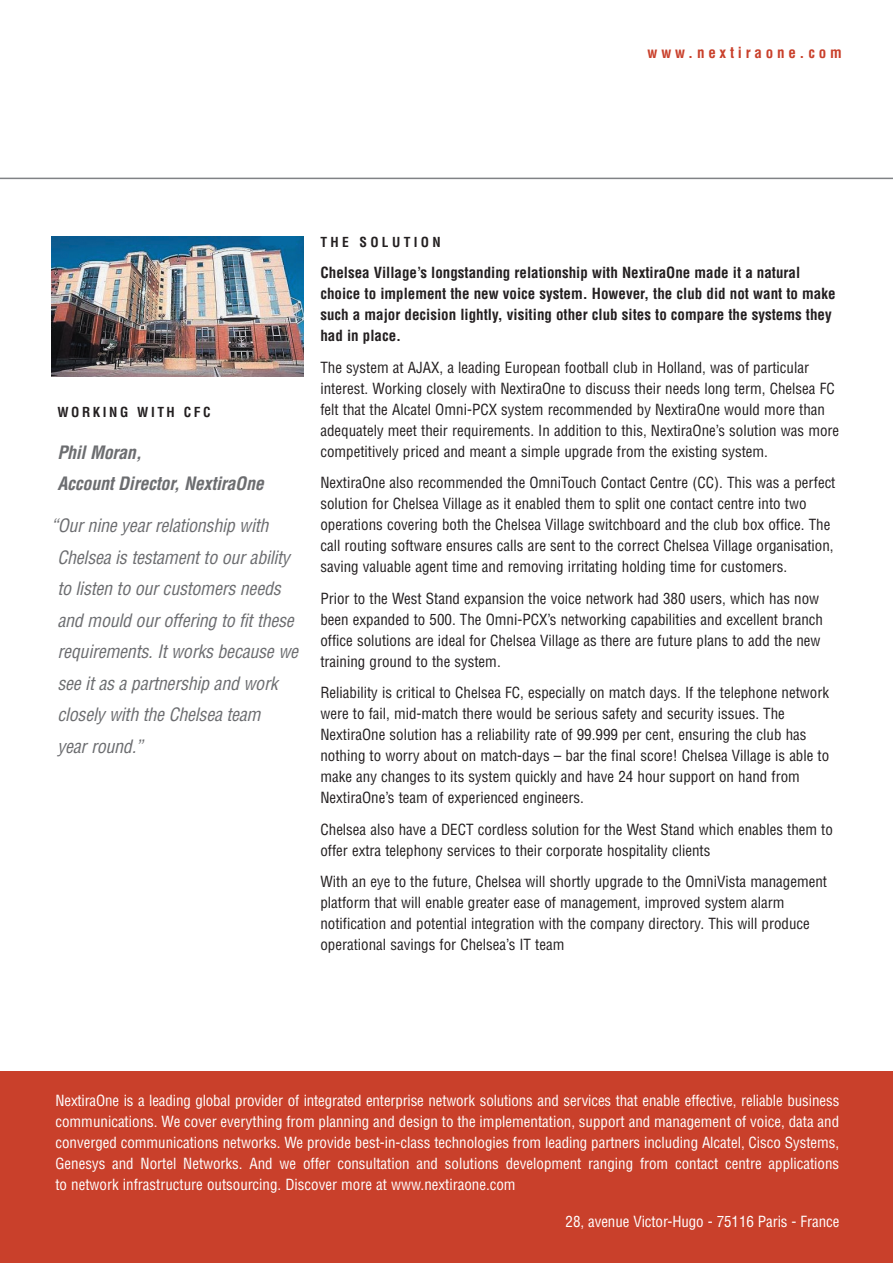
<style>
.page{position:relative;width:893px;height:1263px;background:#fff}
.page>*{position:absolute;margin:0;border:0;box-sizing:border-box;transform-origin:0 0}
.t1{font:italic condensed 18px/31.5px "Helvetica";letter-spacing:-.015em;color:#6c6d70}
.t2{font:italic 700 condensed 18px/31.5px "Helvetica";letter-spacing:-.015em;color:#6c6d70}
.t3{font:condensed 15px/21px "Helvetica";color:#231f20}
.t4{font:condensed 15px/21px "Helvetica";color:#fff;text-align:justify}
.t5{font:700 condensed 15px/21px "Helvetica";color:#231f20}
.t6{font:700 condensed 15px "Helvetica";letter-spacing:.25em;color:#c9402b}
.t7{font:700 condensed 13.5px "Helvetica";letter-spacing:.19em;color:#231f20}
.t8{font:700 condensed 13.5px "Helvetica";letter-spacing:.25em;color:#231f20}
</style>
<div class="page">
<hr style="left:0;top:178px;width:892px;height:1px;background:#808285">
<div style="left:0;top:1071px;width:892px;height:192px;background:#c9402b"></div>
<img style="left:51px;top:237px;width:252px;height:139px">
<p class="t6" style="left:647px;top:47px;width:196px">www.nextiraone.com</p>
<p class="t7" style="left:57px;top:407px;width:155px">WORKING WITH CFC</p>
<p class="t2" style="left:57px;top:438px;width:208px">Phil Moran,<br>Account Director, NextiraOne</p>
<p class="t1" style="left:57px;top:511px;width:242px;text-indent:-6px">“Our nine year relationship with<br>Chelsea is testament to our ability to listen to our customers needs and mould our offering to fit these requirements. It works because we see it as a partnership and work closely with the Chelsea team<br>year round.”</p>
<p class="t8" style="left:320px;top:237px;width:122px">THE SOLUTION</p>
<p class="t5" style="left:320px;top:264px;width:516px">Chelsea Village’s longstanding relationship with NextiraOne made it a natural choice to implement the new voice system. However, the club did not want to make such a major decision lightly, visiting other club sites to compare the systems they had in place.</p>
<p class="t3" style="left:320px;top:358px;width:520px">The system at AJAX, a leading European football club in Holland, was of particular interest. Working closely with NextiraOne to discuss their needs long term, Chelsea FC felt that the Alcatel Omni-PCX system recommended by NextiraOne would more than adequately meet their requirements. In addition to this, NextiraOne’s solution was more competitively priced and meant a simple upgrade from the existing system.</p>
<p class="t3" style="left:320px;top:474px;width:516px">NextiraOne also recommended the OmniTouch Contact Centre (CC). This was a perfect solution for Chelsea Village as it enabled them to split one contact centre into two operations covering both the Chelsea Village switchboard and the club box office. The call routing software ensures calls are sent to the correct Chelsea Village organisation, saving valuable agent time and removing irritating holding time for customers.</p>
<p class="t3" style="left:320px;top:589px;width:504px">Prior to the West Stand expansion the voice network had 380 users, which has now been expanded to 500. The Omni-PCX’s networking capabilities and excellent branch office solutions are ideal for Chelsea Village as there are future plans to add the new training ground to the system.</p>
<p class="t3" style="left:320px;top:684px;width:510px">Reliability is critical to Chelsea FC, especially on match days. If the telephone network were to fail, mid-match there would be serious safety and security issues. The NextiraOne solution has a reliability rate of 99.999 per cent, ensuring the club has nothing to worry about on match-days – bar the final score! Chelsea Village is able to make any changes to its system quickly and have 24 hour support on hand from NextiraOne’s team of experienced engineers.</p>
<p class="t3" style="left:320px;top:820px;width:514px">Chelsea also have a DECT cordless solution for the West Stand which enables them to offer extra telephony services to their corporate hospitality clients</p>
<p class="t3" style="left:320px;top:873px;width:508px">With an eye to the future, Chelsea will shortly upgrade to the OmniVista management platform that will enable greater ease of management, improved system alarm notification and potential integration with the company directory. This will produce operational savings for Chelsea’s IT team</p>
<p class="t4" style="left:55px;top:1091px;width:785px">NextiraOne is a leading global provider of integrated enterprise network solutions and services that enable effective, reliable business communications. We cover everything from planning and design to the implementation, support and management of voice, data and converged communications networks. We provide best-in-class technologies from leading partners including Alcatel, Cisco Systems, Genesys and Nortel Networks. And we offer consultation and solutions development ranging from contact centre applications to network infrastructure outsourcing. Discover more at www.nextiraone.com</p>
<p class="t4" style="left:565px;top:1213px;width:275px">28, avenue Victor-Hugo - 75116 Paris - France</p>
</div>
